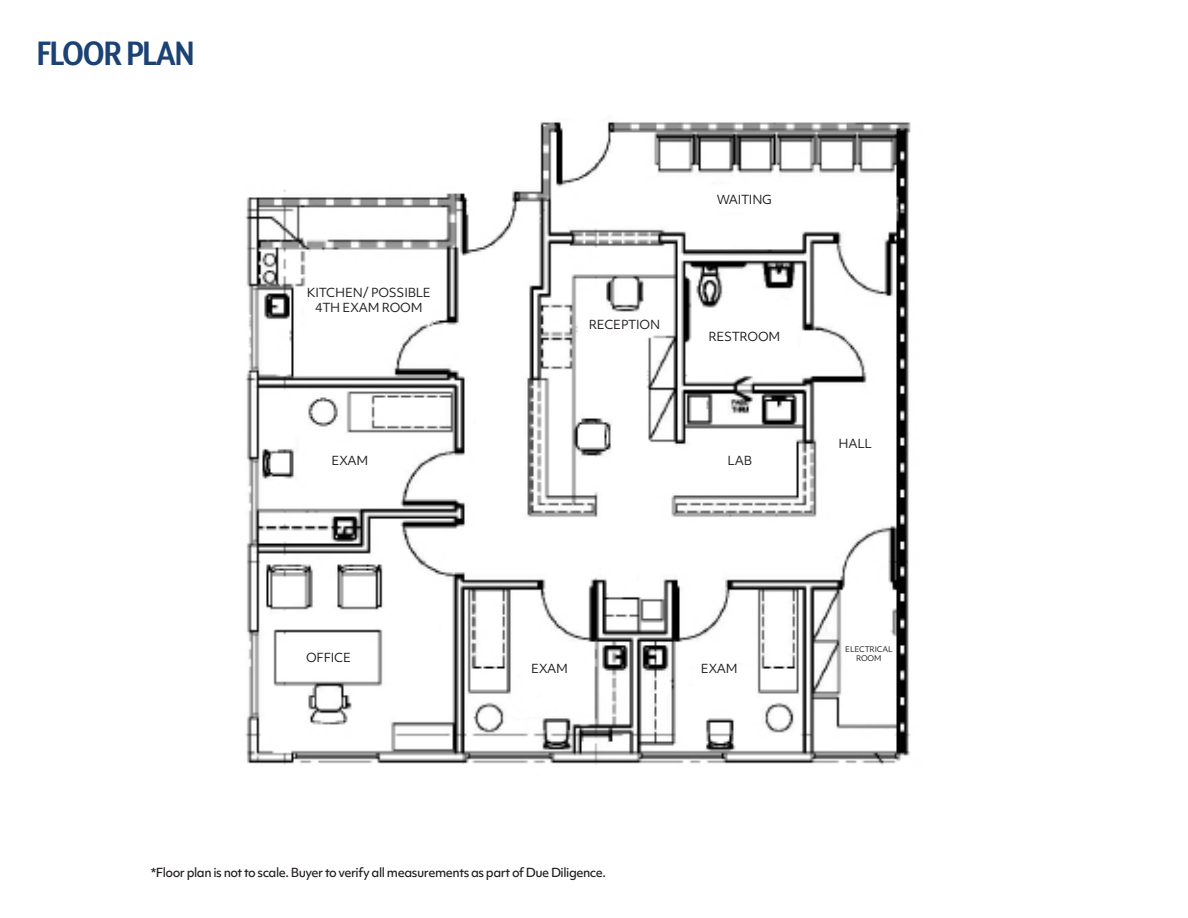
<style>
.page{position:relative;width:1188px;height:918px;background:#fff}
.page>*{position:absolute;margin:0;border:0;box-sizing:border-box;transform-origin:0 0}
.t1{font:700 39px "Mr Eaves XL Mod Nar OT";letter-spacing:-.02em;color:#1b4273}
.t2{font:12px/14.4px "Objektiv Mk 1";letter-spacing:-.02em;color:#231f20;text-align:center}
.t3{font:500 12px "Objektiv Mk 1";letter-spacing:-.04em;color:#231f20}
.t4{font:7.5px/9px "Objektiv Mk 1";letter-spacing:-.02em;color:#231f20;text-align:center}
</style>
<div class="page">
<img style="left:245px;top:122px;width:666px;height:643px">
<p class="t1" style="left:37px;top:33px;width:159px">FLOOR PLAN</p>
<p class="t2" style="left:307px;top:286px;width:125px">KITCHEN/ POSSIBLE<br>4TH EXAM ROOM</p>
<p class="t2" style="left:331px;top:453px;width:38px">EXAM</p>
<p class="t2" style="left:306px;top:650px;width:46px">OFFICE</p>
<p class="t2" style="left:589px;top:317px;width:73px">RECEPTION</p>
<p class="t2" style="left:717px;top:192px;width:57px">WAITING</p>
<p class="t2" style="left:708px;top:329px;width:73px">RESTROOM</p>
<p class="t2" style="left:727px;top:453px;width:26px">LAB</p>
<p class="t2" style="left:839px;top:437px;width:35px">HALL</p>
<p class="t2" style="left:531px;top:661px;width:38px">EXAM</p>
<p class="t2" style="left:701px;top:661px;width:38px">EXAM</p>
<p class="t4" style="left:845px;top:644px;width:49px">ELECTRICAL<br>ROOM</p>
<p class="t3" style="left:151px;top:864px;width:457px">*Floor plan is not to scale. Buyer to verify all measurements as part of Due Diligence.</p>
</div>
